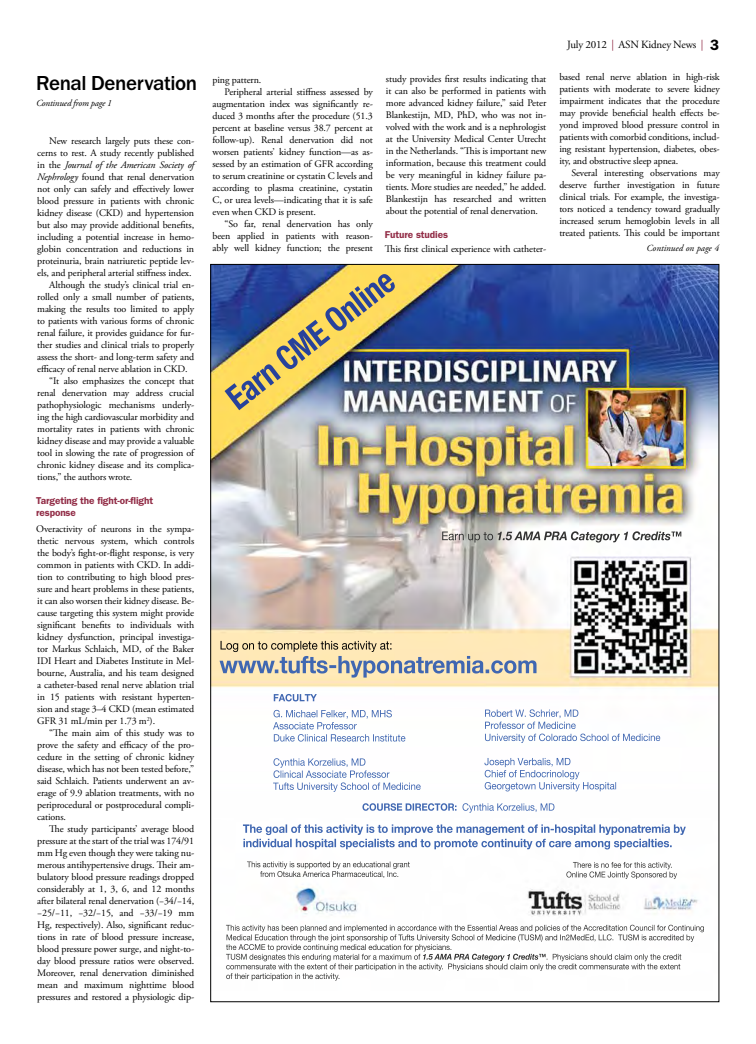
<style>
.page{position:relative;width:756px;height:1044px;background:#fff}
.page>*{position:absolute;margin:0;border:0;box-sizing:border-box;transform-origin:0 0}
.t1{font:500 21px "ITC Franklin Gothic Std";letter-spacing:-.02em;color:#000}
.t2{font:11px "Adobe Garamond Pro";letter-spacing:-.015em;color:#000}
.t3{font:10px/12px "Adobe Garamond Pro";letter-spacing:-.01em;color:#000;text-align:justify}
.t4{font:600 10px/12px "ITC Franklin Gothic Std";letter-spacing:-.01em;color:#922d47}
.t5{font:italic 10px "Adobe Garamond Pro";letter-spacing:-.01em;color:#000}
.t6{font:italic 9.3px "Adobe Garamond Pro";letter-spacing:-.015em;color:#000}
.s1{font-style:normal}
.s2{font-style:italic}
.s3{color:#922d47}
.s4{font-family:"ITC Franklin Gothic Std";font-weight:600;font-size:15px}
</style>
<div class="page">
<img style="left:212px;top:266px;width:505px;height:715px">
<h1 class="t1" style="left:36px;top:72px;width:163px">Renal Denervation</h1>
<p class="t6" style="left:36px;top:98px;width:77px">Continued from page 1</p>
<p class="t3" style="left:49px;top:135px;width:146px">New research largely puts these con-</p>
<p class="t3" style="left:37px;top:147px;width:159px">cerns to rest. A study recently published</p>
<p class="t5" style="left:37px;top:159px;width:158px"><span class="s1">in the</span> Journal of the American Society of</p>
<p class="t3" style="left:37px;top:171px;width:159px"><span class="s2">Nephrology</span> found that renal denervation</p>
<p class="t3" style="left:37px;top:183px;width:158px">not only can safely and effectively lower</p>
<p class="t3" style="left:37px;top:195px;width:158px">blood pressure in patients with chronic</p>
<p class="t3" style="left:37px;top:207px;width:158px">kidney disease (CKD) and hypertension</p>
<p class="t3" style="left:37px;top:219px;width:158px">but also may provide additional benefits,</p>
<p class="t3" style="left:37px;top:231px;width:158px">including a potential increase in hemo-</p>
<p class="t3" style="left:37px;top:243px;width:158px">globin concentration and reductions in</p>
<p class="t3" style="left:37px;top:255px;width:158px">proteinuria, brain natriuretic peptide lev-</p>
<p class="t3" style="left:37px;top:267px;width:156px">els, and peripheral arterial stiffness index.</p>
<p class="t3" style="left:49px;top:279px;width:146px">Although the study’s clinical trial en-</p>
<p class="t3" style="left:37px;top:291px;width:159px">rolled only a small number of patients,</p>
<p class="t3" style="left:37px;top:303px;width:159px">making the results too limited to apply</p>
<p class="t3" style="left:37px;top:315px;width:158px">to patients with various forms of chronic</p>
<p class="t3" style="left:37px;top:327px;width:158px">renal failure, it provides guidance for fur-</p>
<p class="t3" style="left:37px;top:339px;width:159px">ther studies and clinical trials to properly</p>
<p class="t3" style="left:37px;top:351px;width:158px">assess the short- and long-term safety and</p>
<p class="t3" style="left:37px;top:363px;width:152px">efficacy of renal nerve ablation in CKD.</p>
<p class="t3" style="left:49px;top:375px;width:147px">“It also emphasizes the concept that</p>
<p class="t3" style="left:37px;top:387px;width:158px">renal denervation may address crucial</p>
<p class="t3" style="left:37px;top:399px;width:158px">pathophysiologic mechanisms underly-</p>
<p class="t3" style="left:37px;top:411px;width:159px">ing the high cardiovascular morbidity and</p>
<p class="t3" style="left:37px;top:423px;width:159px">mortality rates in patients with chronic</p>
<p class="t3" style="left:37px;top:435px;width:158px">kidney disease and may provide a valuable</p>
<p class="t3" style="left:37px;top:447px;width:158px">tool in slowing the rate of progression of</p>
<p class="t3" style="left:37px;top:459px;width:158px">chronic kidney disease and its complica-</p>
<p class="t3" style="left:37px;top:471px;width:97px">tions,” the authors wrote.</p>
<p class="t4" style="left:36px;top:494px;width:118px">Targeting the fight-or-flight response</p>
<p class="t3" style="left:36px;top:524px;width:160px">Overactivity of neurons in the sympa&shy;thetic nervous system, which controls the body’s fight-or-flight response, is very common in patients with CKD. In addi&shy;tion to contributing to high blood pres&shy;sure and heart problems in these patients, it can also worsen their kidney disease. Be&shy;cause targeting this system might provide significant benefits to individuals with kidney dysfunction, principal investiga&shy;tor Markus Schlaich, MD, of the Baker IDI Heart and Diabetes Institute in Mel&shy;bourne, Australia, and his team designed a catheter-based renal nerve ablation trial in 15 patients with resistant hyperten&shy;sion and stage 3–4 CKD (mean estimated GFR 31 mL/min per 1.73 m<sup>2</sup>).</p>
<p class="t3" style="left:37px;top:728px;width:159px;text-indent:12px">“The main aim of this study was to prove the safety and efficacy of the pro&shy;cedure in the setting of chronic kidney disease, which has not been tested before,” said Schlaich. Patients underwent an av&shy;erage of 9.9 ablation treatments, with no periprocedural or postprocedural compli&shy;cations.</p>
<p class="t3" style="left:37px;top:824px;width:159px;text-indent:12px">The study participants’ average blood pressure at the start of the trial was 174/91 mm Hg even though they were taking nu&shy;merous antihypertensive drugs. Their am&shy;bulatory blood pressure readings dropped considerably at 1, 3, 6, and 12 months after bilateral renal denervation (−34/−14, −25/−11, −32/−15, and −33/−19 mm Hg, respectively). Also, significant reduc&shy;tions in rate of blood pressure increase, blood pressure power surge, and night-to&shy;day blood pressure ratios were observed.<br>Moreover, renal denervation diminished mean and maximum nighttime blood pressures and restored a physiologic dip-</p>
<p class="t3" style="left:212px;top:74px;width:50px">ping pattern.</p>
<p class="t3" style="left:224px;top:86px;width:150px">Peripheral arterial stiffness assessed by</p>
<p class="t3" style="left:212px;top:98px;width:162px">augmentation index was significantly re-</p>
<p class="t3" style="left:212px;top:110px;width:162px">duced 3 months after the procedure (51.3</p>
<p class="t3" style="left:212px;top:122px;width:162px">percent at baseline versus 38.7 percent at</p>
<p class="t3" style="left:212px;top:134px;width:162px">follow-up). Renal denervation did not</p>
<p class="t3" style="left:212px;top:146px;width:162px">worsen patients’ kidney function—as as-</p>
<p class="t3" style="left:212px;top:158px;width:162px">sessed by an estimation of GFR according</p>
<p class="t3" style="left:212px;top:170px;width:162px">to serum creatinine or cystatin C levels and</p>
<p class="t3" style="left:212px;top:182px;width:162px">according to plasma creatinine, cystatin</p>
<p class="t3" style="left:212px;top:194px;width:162px">C, or urea levels—indicating that it is safe</p>
<p class="t3" style="left:212px;top:206px;width:105px">even when CKD is present.</p>
<p class="t3" style="left:224px;top:218px;width:150px">“So far, renal denervation has only</p>
<p class="t3" style="left:212px;top:230px;width:162px">been applied in patients with reason-</p>
<p class="t3" style="left:212px;top:242px;width:162px">ably well kidney function; the present</p>
<p class="t3" style="left:386px;top:73px;width:162px">study provides first results indicating that it can also be performed in patients with more advanced kidney failure,” said Peter Blankestijn, MD, PhD, who was not in&shy;volved with the work and is a nephrologist at the University Medical Center Utrecht in the Netherlands. “This is important new information, because this treatment could be very meaningful in kidney failure pa&shy;tients. More studies are needed,” he added.<br>Blankestijn has researched and written about the potential of renal denervation.</p>
<p class="t4" style="left:385px;top:228px;width:65px">Future studies</p>
<p class="t3" style="left:385px;top:243px;width:163px">This first clinical experience with catheter-</p>
<p class="t2" style="left:567px;top:38px;width:153px">July 2012 <span class="s3">|</span> ASN Kidney News <span class="s3">|</span> <span class="s4">3</span></p>
<p class="t3" style="left:559px;top:71px;width:162px">based renal nerve ablation in high-risk patients with moderate to severe kidney impairment indicates that the procedure may provide beneficial health effects be&shy;yond improved blood pressure control in patients with comorbid conditions, includ&shy;ing resistant hypertension, diabetes, obes&shy;ity, and obstructive sleep apnea.</p>
<p class="t3" style="left:559px;top:167px;width:162px;text-indent:12px">Several interesting observations may deserve further investigation in future clinical trials. For example, the investiga&shy;tors noticed a tendency toward gradually increased serum hemoglobin levels in all treated patients. This could be important</p>
<p class="t6" style="left:647px;top:242px;width:74px">Continued on page 4</p>
</div>
